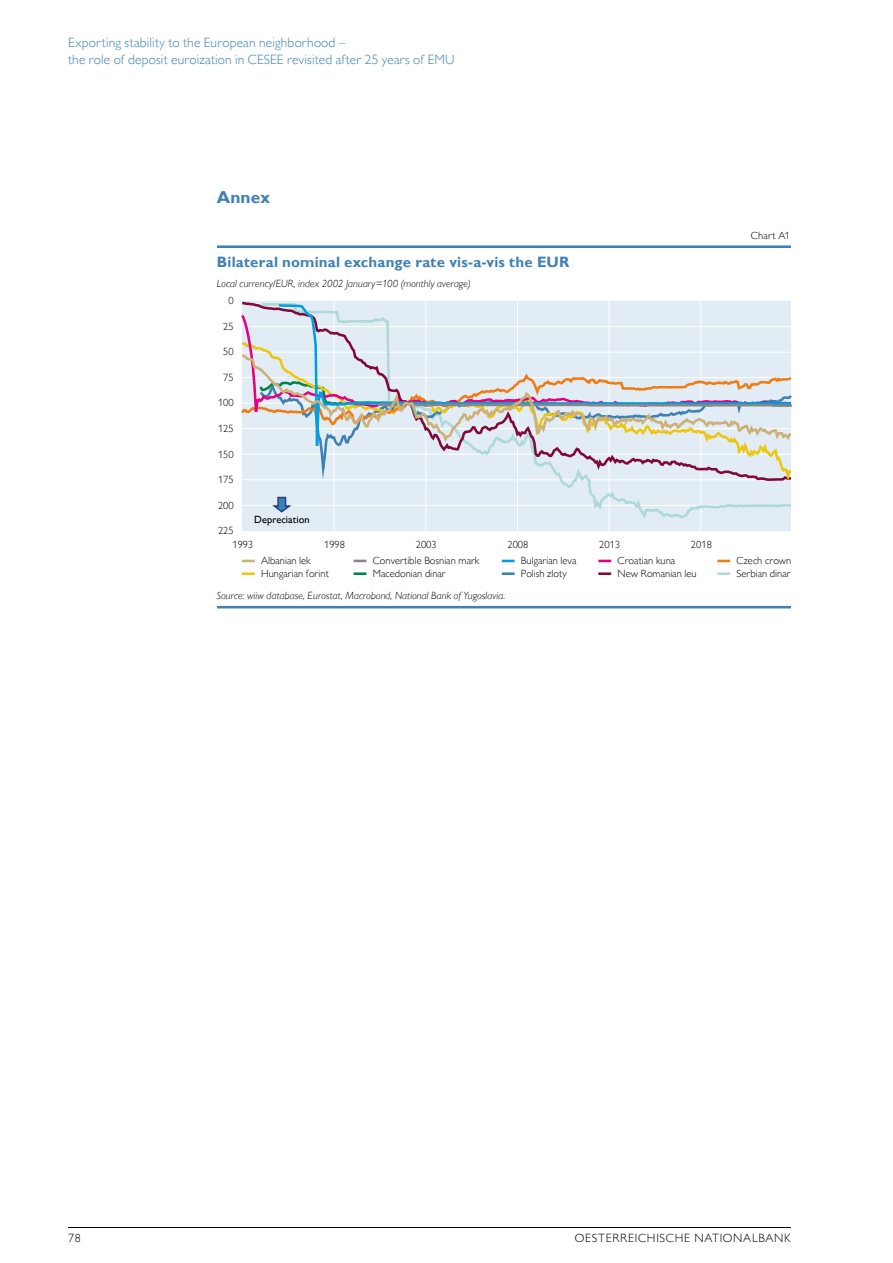
<style>
.page{position:relative;width:893px;height:1263px;background:#fff}
.page>*{position:absolute;margin:0;border:0;box-sizing:border-box;transform-origin:0 0}
.t1{font:700 17.25px "Gill Sans MT Pro";color:#4081b3}
.t2{font:700 15px "Gill Sans MT Pro";letter-spacing:.01em;color:#4081b3}
.t3{font:300 13.5px/16.5px "Gill Sans MT Pro";letter-spacing:.01em;color:#4081b3}
.t4{font:300 12px "Gill Sans MT Pro";letter-spacing:.06em;color:#000}
.t5{font:300 10.5px "Gill Sans MT Pro";color:#000}
.t6{font:italic 300 10.5px "Gill Sans MT Pro";letter-spacing:.01em;color:#000}
.t7{font:500 10.5px "Gill Sans MT Pro";color:#000}
</style>
<div class="page">
<hr style="left:68px;top:1227px;width:723px;height:1px;background:#000">
<hr style="left:217px;top:245px;width:574px;height:3px;background:#4081b3">
<hr style="left:217px;top:606px;width:574px;height:2px;background:#4081b3">
<svg style="left:242px;top:560px;width:13px;height:2px"></svg>
<svg style="left:354px;top:560px;width:12px;height:2px"></svg>
<svg style="left:502px;top:560px;width:13px;height:2px"></svg>
<svg style="left:598px;top:560px;width:13px;height:2px"></svg>
<svg style="left:717px;top:560px;width:13px;height:2px"></svg>
<svg style="left:354px;top:572px;width:12px;height:3px"></svg>
<svg style="left:502px;top:572px;width:13px;height:3px"></svg>
<svg style="left:598px;top:572px;width:13px;height:3px"></svg>
<svg style="left:717px;top:572px;width:13px;height:3px"></svg>
<svg style="left:242px;top:572px;width:13px;height:3px"></svg>
<svg style="left:272px;top:496px;width:4px;height:18px"></svg>
<svg style="left:241px;top:312px;width:35px;height:41px"></svg>
<svg style="left:276px;top:303px;width:516px;height:228px;background:#dfe7ef"></svg>
<svg style="left:241px;top:353px;width:552px;height:92px;background:#d8d8d9"></svg>
<p class="t3" style="left:68px;top:34px;width:388px">Exporting stability to the European neighborhood –<br>the role of deposit euroization in CESEE revisited after 25 years of EMU</p>
<h1 class="t1" style="left:217px;top:186px;width:55px">Annex</h1>
<h2 class="t2" style="left:217px;top:253px;width:354px">Bilateral nominal exchange rate vis-a-vis the EUR</h2>
<p class="t6" style="left:217px;top:277px;width:255px">Local currency/EUR, index 2002 January=100 (monthly average)</p>
<p class="t5" style="left:229px;top:295px;width:7px">0</p>
<p class="t5" style="left:223px;top:320px;width:12px">25</p>
<p class="t5" style="left:223px;top:346px;width:12px">50</p>
<p class="t5" style="left:223px;top:371px;width:12px">75</p>
<p class="t5" style="left:218px;top:397px;width:17px">100</p>
<p class="t5" style="left:218px;top:422px;width:17px">125</p>
<p class="t5" style="left:218px;top:448px;width:17px">150</p>
<p class="t5" style="left:218px;top:473px;width:17px">175</p>
<p class="t5" style="left:218px;top:499px;width:17px">200</p>
<p class="t5" style="left:218px;top:524px;width:17px">225</p>
<p class="t7" style="left:254px;top:513px;width:57px">Depreciation</p>
<p class="t5" style="left:232px;top:538px;width:23px">1993</p>
<p class="t5" style="left:324px;top:538px;width:23px">1998</p>
<p class="t5" style="left:416px;top:538px;width:23px">2003</p>
<p class="t5" style="left:507px;top:538px;width:23px">2008</p>
<p class="t5" style="left:599px;top:538px;width:23px">2013</p>
<p class="t5" style="left:691px;top:538px;width:23px">2018</p>
<p class="t5" style="left:751px;top:229px;width:41px">Chart A1</p>
<p class="t5" style="left:261px;top:554px;width:51px">Albanian lek</p>
<p class="t5" style="left:373px;top:554px;width:108px">Convertible Bosnian mark</p>
<p class="t5" style="left:521px;top:554px;width:57px">Bulgarian leva</p>
<p class="t5" style="left:618px;top:554px;width:59px">Croatian kuna</p>
<p class="t5" style="left:737px;top:554px;width:56px">Czech crown</p>
<p class="t5" style="left:261px;top:567px;width:69px">Hungarian forint</p>
<p class="t5" style="left:373px;top:567px;width:74px">Macedonian dinar</p>
<p class="t5" style="left:521px;top:567px;width:47px">Polish zloty</p>
<p class="t5" style="left:618px;top:567px;width:81px">New Romanian leu</p>
<p class="t5" style="left:737px;top:567px;width:56px">Serbian dinar</p>
<p class="t6" style="left:217px;top:589px;width:290px">Source: wiiw database, Eurostat, Macrobond, National Bank of Yugoslavia.</p>
<p class="t4" style="left:68px;top:1231px;width:14px">78</p>
<p class="t4" style="left:575px;top:1231px;width:218px">OESTERREICHISCHE NATIONALBANK</p>
</div>
